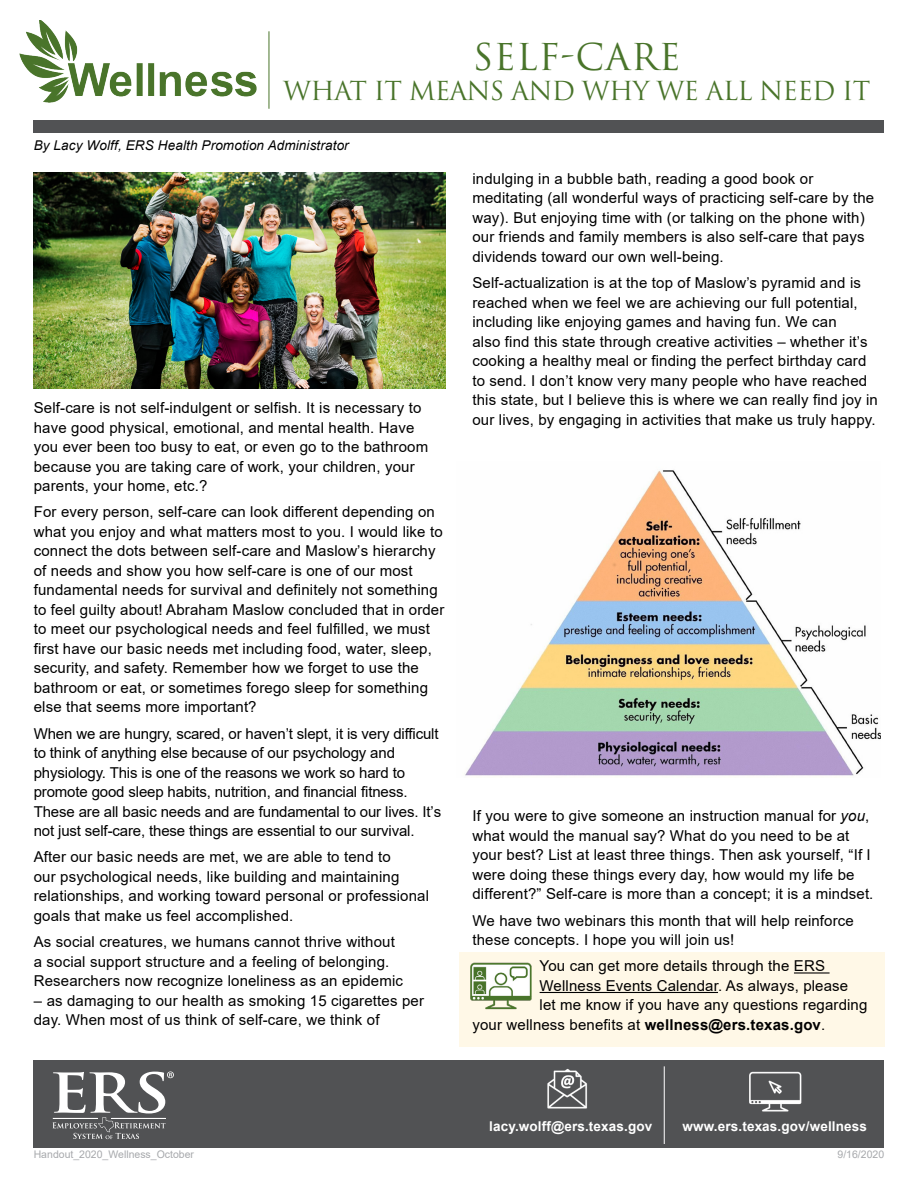
<style>
.page{position:relative;width:918px;height:1188px;background:#fff}
.page>*{position:absolute;margin:0;border:0;box-sizing:border-box;transform-origin:0 0}
.t1{font:36px "Trajan Pro";letter-spacing:.02em;color:#49742a}
.t2{font:25.5px "Trajan Pro";letter-spacing:-.03em;color:#49742a}
.t3{font:15px/19.5px "Arial";letter-spacing:.01em;color:#000}
.t4{font:15px/19.5px "Arial";letter-spacing:-.01em;color:#000}
.t5{font:700 13.5px "Arial";letter-spacing:.01em;color:#fff}
.t6{font:italic 13.5px "Arial";letter-spacing:.01em;color:#000}
.t7{font:10.5px "Arial";color:#a7a9ac}
.s1{font-style:italic}
.s2{font-weight:700}
</style>
<div class="page">
<div style="left:459px;top:953px;width:425px;height:94px;background:#fff8e7"></div>
<img style="left:19px;top:20px;width:250px;height:89px">
<img style="left:34px;top:173px;width:412px;height:216px">
<hr style="left:794px;top:972px;width:36px;height:2px;background:#000">
<hr style="left:540px;top:992px;width:178px;height:1px;background:#000">
<img style="left:465px;top:470px;width:415px;height:306px">
<div style="left:34px;top:1060px;width:850px;height:88px;background:#515254"></div>
<div style="left:34px;top:121px;width:850px;height:12px;background:#515254"></div>
<hr style="left:269px;top:31px;width:1px;height:78px;background:#49742a">
<hr style="left:664px;top:1066px;width:1px;height:78px;background:#fff">
<img style="left:470px;top:962px;width:62px;height:48px">
<img style="left:547px;top:1068px;width:41px;height:41px">
<img style="left:749px;top:1071px;width:53px;height:41px">
<svg style="left:52px;top:1071px;width:122px;height:68px"></svg>
<h1 class="t1" style="left:473px;top:34px;width:210px">SELF-CARE</h1>
<h1 class="t2" style="left:283px;top:75px;width:589px">WHAT IT MEANS AND WHY WE ALL NEED IT</h1>
<p class="t6" style="left:34px;top:137px;width:317px">By Lacy Wolff, ERS Health Promotion Administrator</p>
<p class="t3" style="left:34px;top:398px;width:396px">Self-care is not self-indulgent or selfish. It is necessary to have good physical, emotional, and mental health. Have you ever been too busy to eat, or even go to the bathroom because you are taking care of work, your children, your parents, your home, etc.?</p>
<p class="t3" style="left:34px;top:502px;width:412px">For every person, self-care can look different depending on what you enjoy and what matters most to you. I would like to connect the dots between self-care and Maslow’s hierarchy of needs and show you how self-care is one of our most fundamental needs for survival and definitely not something to feel guilty about! Abraham Maslow concluded that in order to meet our psychological needs and feel fulfilled, we must first have our basic needs met including food, water, sleep, security, and safety. Remember how we forget to use the bathroom or eat, or sometimes forego sleep for something else that seems more important?</p>
<p class="t4" style="left:34px;top:724px;width:409px">When we are hungry, scared, or haven’t slept, it is very difficult to think of anything else because of our psychology and physiology. This is one of the reasons we work so hard to promote good sleep habits, nutrition, and financial fitness.<br>These are all basic needs and are fundamental to our lives. It’s not just self-care, these things are essential to our survival.</p>
<p class="t3" style="left:34px;top:847px;width:397px">After our basic needs are met, we are able to tend to<br>our psychological needs, like building and maintaining relationships, and working toward personal or professional goals that make us feel accomplished.</p>
<p class="t3" style="left:34px;top:932px;width:371px">As social creatures, we humans cannot thrive without a social support structure and a feeling of belonging.<br>Researchers now recognize loneliness as an epidemic</p>
<p class="t3" style="left:34px;top:991px;width:392px">– as damaging to our health as smoking 15 cigarettes per day. When most of us think of self-care, we think of</p>
<p class="t3" style="left:472px;top:169px;width:403px">indulging in a bubble bath, reading a good book or meditating (all wonderful ways of practicing self-care by the way). But enjoying time with (or talking on the phone with) our friends and family members is also self-care that pays dividends toward our own well-being.</p>
<p class="t3" style="left:472px;top:273px;width:407px">Self-actualization is at the top of Maslow’s pyramid and is reached when we feel we are achieving our full potential, including like enjoying games and having fun. We can<br>also find this state through creative activities – whether it’s cooking a healthy meal or finding the perfect birthday card to send. I don’t know very many people who have reached this state, but I believe this is where we can really find joy in our lives, by engaging in activities that make us truly happy.</p>
<p class="t3" style="left:472px;top:806px;width:402px">If you were to give someone an instruction manual for <span class="s1">you</span>, what would the manual say? What do you need to be at your best? List at least three things. Then ask yourself, “If I were doing these things every day, how would my life be different?” Self-care is more than a concept; it is a mindset.</p>
<p class="t3" style="left:472px;top:911px;width:383px">We have two webinars this month that will help reinforce these concepts. I hope you will join us!</p>
<p class="t3" style="left:540px;top:956px;width:287px">You can get more details through the ERS</p>
<p class="t3" style="left:540px;top:976px;width:310px">Wellness Events Calendar. As always, please</p>
<p class="t3" style="left:540px;top:995px;width:329px">let me know if you have any questions regarding</p>
<p class="t3" style="left:472px;top:1015px;width:354px">your wellness benefits at <span class="s2">wellness@ers.texas.gov</span>.</p>
<p class="t5" style="left:489px;top:1117px;width:165px">lacy.wolff@ers.texas.gov</p>
<p class="t5" style="left:683px;top:1117px;width:186px">www.ers.texas.gov/wellness</p>
<p class="t7" style="left:34px;top:1147px;width:162px">Handout_2020_Wellness_October</p>
<p class="t7" style="left:838px;top:1147px;width:48px">9/16/2020</p>
</div>
